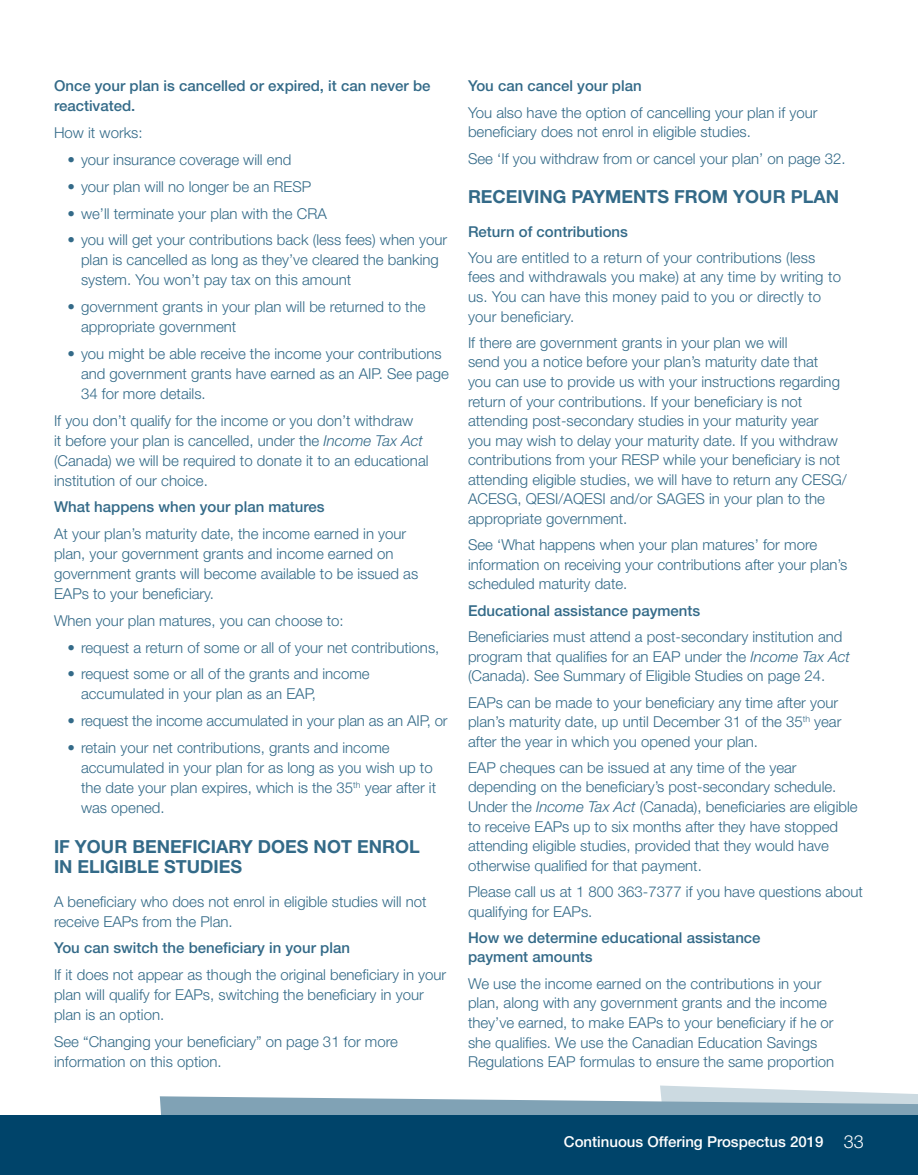
<style>
.page{position:relative;width:918px;height:1175px;background:#fff}
.page>*{position:absolute;margin:0;border:0;box-sizing:border-box;transform-origin:0 0}
.t1{font:700 18px/20px "Helvetica Neue LT Std";color:#336a88}
.t2{font:300 15px/19.5px "Helvetica Neue LT Std";color:#336a88}
.t3{font:500 15px/20px "Helvetica Neue LT Std";color:#336a88}
.t4{font:500 15px "Helvetica Neue LT Std";color:#fff}
.s1{font-style:italic}
.s2{font-weight:300;font-size:18px}
</style>
<div class="page">
<svg style="left:160px;top:1085px;width:758px;height:30px"></svg>
<div style="left:0;top:1115px;width:918px;height:59px;background:#00446a"></div>
<p class="t3" style="left:54px;top:76px;width:378px">Once your plan is cancelled or expired, it can never be reactivated.</p>
<p class="t2" style="left:54px;top:123px;width:90px">How it works:</p>
<p class="t2" style="left:68px;top:150px;width:225px">• your insurance coverage will end</p>
<p class="t2" style="left:68px;top:176px;width:245px">• your plan will no longer be an RESP</p>
<p class="t2" style="left:68px;top:203px;width:261px">• we’ll terminate your plan with the CRA</p>
<p class="t2" style="left:81px;top:230px;width:368px;line-height:20px;text-indent:-14px">• you will get your contributions back (less fees) when your plan is cancelled as long as they’ve cleared the banking system. You won’t pay tax on this amount</p>
<p class="t2" style="left:81px;top:296px;width:346px;line-height:20px;text-indent:-14px">• government grants in your plan will be returned to the appropriate government</p>
<p class="t2" style="left:81px;top:343px;width:369px;line-height:20px;text-indent:-14px">• you might be able receive the income your contributions and government grants have earned as an AIP. See page<br>34 for more details.</p>
<p class="t2" style="left:54px;top:410px;width:376px;line-height:20px">If you don’t qualify for the income or you don’t withdraw<br>it before your plan is cancelled, under the <span class="s1">Income Tax Act </span>(Canada) we will be required to donate it to an educational institution of our choice.</p>
<p class="t3" style="left:54px;top:497px;width:272px">What happens when your plan matures</p>
<p class="t2" style="left:54px;top:523px;width:366px;line-height:20px">At your plan’s maturity date, the income earned in your plan, your government grants and income earned on government grants will become available to be issued as EAPs to your beneficiary.</p>
<p class="t2" style="left:54px;top:610px;width:291px">When your plan matures, you can choose to:</p>
<p class="t2" style="left:68px;top:637px;width:373px">• request a return of some or all of your net contributions,</p>
<p class="t2" style="left:81px;top:663px;width:290px;line-height:20px;text-indent:-14px">• request some or all of the grants and income accumulated in your plan as an EAP,</p>
<p class="t2" style="left:68px;top:710px;width:382px">• request the income accumulated in your plan as an AIP, or</p>
<p class="t2" style="left:81px;top:737px;width:357px;line-height:20px;text-indent:-14px">• retain your net contributions, grants and income accumulated in your plan for as long as you wish up to the date your plan expires, which is the 35<sup>th</sup> year after it was opened.</p>
<p class="t1" style="left:54px;top:836px;width:367px">IF YOUR BENEFICIARY DOES NOT ENROL<br>IN ELIGIBLE STUDIES</p>
<p class="t2" style="left:54px;top:891px;width:374px;line-height:20px">A beneficiary who does not enrol in eligible studies will not receive EAPs from the Plan.</p>
<p class="t3" style="left:54px;top:938px;width:297px">You can switch the beneficiary in your plan</p>
<p class="t2" style="left:54px;top:964px;width:394px;line-height:20px">If it does not appear as though the original beneficiary in your plan will qualify for EAPs, switching the beneficiary in your plan is an option.</p>
<p class="t2" style="left:54px;top:1031px;width:346px;line-height:20px">See “Changing your beneficiary” on page 31 for more information on this option.</p>
<p class="t3" style="left:468px;top:76px;width:175px">You can cancel your plan</p>
<p class="t2" style="left:468px;top:102px;width:351px">You also have the option of cancelling your plan if your beneficiary does not enrol in eligible studies.</p>
<p class="t2" style="left:468px;top:148px;width:379px">See ‘If you withdraw from or cancel your plan’ on page 32.</p>
<p class="t1" style="left:468px;top:187px;width:373px">RECEIVING PAYMENTS FROM YOUR PLAN</p>
<p class="t3" style="left:468px;top:221px;width:162px">Return of contributions</p>
<p class="t2" style="left:468px;top:247px;width:375px">You are entitled to a return of your contributions (less fees and withdrawals you make) at any time by writing to us. You can have this money paid to you or directly to your beneficiary.</p>
<p class="t2" style="left:468px;top:332px;width:380px">If there are government grants in your plan we will<br>send you a notice before your plan’s maturity date that<br>you can use to provide us with your instructions regarding return of your contributions. If your beneficiary is not attending post-secondary studies in your maturity year<br>you may wish to delay your maturity date. If you withdraw contributions from your RESP while your beneficiary is not attending eligible studies, we will have to return any CESG/ ACESG, QESI/AQESI and/or SAGES in your plan to the appropriate government.</p>
<p class="t2" style="left:468px;top:535px;width:381px">See ‘What happens when your plan matures’ for more information on receiving your contributions after your plan’s scheduled maturity date.</p>
<p class="t3" style="left:468px;top:600px;width:234px">Educational assistance payments</p>
<p class="t2" style="left:468px;top:626px;width:384px">Beneficiaries must attend a post-secondary institution and program that qualifies for an EAP under the <span class="s1">Income Tax Act </span>(Canada). See Summary of Eligible Studies on page 24.</p>
<p class="t2" style="left:468px;top:692px;width:375px">EAPs can be made to your beneficiary any time after your plan’s maturity date, up until December 31 of the 35<sup>th</sup> year after the year in which you opened your plan.</p>
<p class="t2" style="left:468px;top:757px;width:391px">EAP cheques can be issued at any time of the year depending on the beneficiary’s post-secondary schedule.<br>Under the <span class="s1">Income Tax Act</span> (Canada), beneficiaries are eligible to receive EAPs up to six months after they have stopped attending eligible studies, provided that they would have otherwise qualified for that payment.</p>
<p class="t2" style="left:468px;top:881px;width:396px">Please call us at 1 800 363-7377 if you have questions about qualifying for EAPs.</p>
<p class="t3" style="left:468px;top:927px;width:294px;line-height:19.5px">How we determine educational assistance payment amounts</p>
<p class="t2" style="left:468px;top:973px;width:368px">We use the income earned on the contributions in your plan, along with any government grants and the income they’ve earned, to make EAPs to your beneficiary if he or she qualifies. We use the Canadian Education Savings Regulations EAP formulas to ensure the same proportion</p>
<p class="t4" style="left:564px;top:1133px;width:302px">Continuous Offering Prospectus 2019 <span class="s2">33</span></p>
</div>
